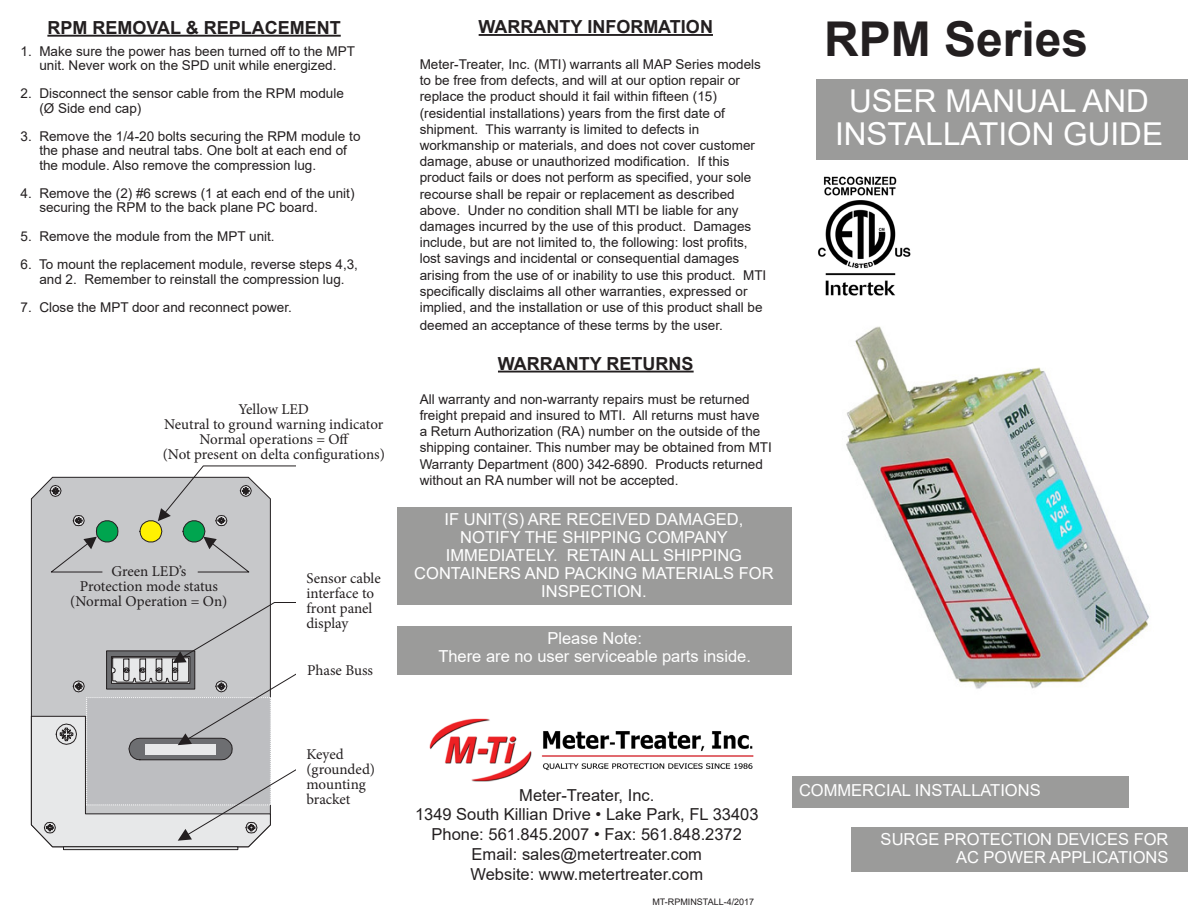
<style>
.page{position:relative;width:1188px;height:918px;background:#fff}
.page>*{position:absolute;margin:0;border:0;box-sizing:border-box;transform-origin:0 0}
.t1{font:700 48px "Arial";color:#231f20}
.t2{font:31.5px "Arial";color:#fff}
.t3{font:700 18px "Arial";color:#231f20}
.t4{font:16.5px/18px "Arial";color:#fff;text-align:center}
.t5{font:16.5px "Arial";color:#231f20}
.t6{font:15px/15px "Minion Pro";color:#231f20}
.t7{font:13.5px/16.2px "Arial";color:#231f20}
.t8{font:9px "Arial";color:#231f20}
</style>
<div class="page">
<img style="left:846px;top:326px;width:303px;height:363px">
<img style="left:818px;top:176px;width:93px;height:120px">
<div style="left:851px;top:827px;width:337px;height:45px;background:#9b9b9a"></div>
<div style="left:816px;top:79px;width:372px;height:80px;background:#9b9b9a"></div>
<hr style="left:479px;top:34px;width:234px;height:2px;background:#231f20">
<hr style="left:498px;top:371px;width:196px;height:2px;background:#231f20">
<div style="left:397px;top:507px;width:395px;height:98px;background:#9b9b9a"></div>
<img style="left:429px;top:718px;width:325px;height:64px">
<div style="left:397px;top:626px;width:395px;height:49px;background:#9b9b9a"></div>
<div style="left:792px;top:776px;width:337px;height:32px;background:#9b9b9a"></div>
<hr style="left:47px;top:35px;width:294px;height:2px;background:#231f20">
<div style="left:31px;top:477px;width:240px;height:125px;background:#c7c8ca"></div>
<svg style="left:49px;top:485px;width:13px;height:12px"></svg>
<div style="left:63px;top:847px;width:175px;height:3px;background:#e7e8e9;border:1px solid #231f20"></div>
<svg style="left:49px;top:515px;width:69px;height:58px;background:#aab8b2"></svg>
<svg style="left:140px;top:465px;width:156px;height:108px"></svg>
<svg style="left:31px;top:602px;width:265px;height:245px;background:#c6c7c8"></svg>
<p class="t3" style="left:47px;top:15px;width:295px">RPM REMOVAL &amp; REPLACEMENT</p>
<p class="t7" style="left:21px;top:43px;width:336px">1. Make sure the power has been turned off to the MPT</p>
<p class="t7" style="left:39px;top:57px;width:299px">unit. Never work on the SPD unit while energized.</p>
<p class="t7" style="left:21px;top:85px;width:325px">2. Disconnect the sensor cable from the RPM module</p>
<p class="t7" style="left:39px;top:100px;width:104px">(Ø Side end cap)</p>
<p class="t7" style="left:21px;top:128px;width:341px">3. Remove the 1/4-20 bolts securing the RPM module to</p>
<p class="t7" style="left:39px;top:142px;width:309px">the phase and neutral tabs. One bolt at each end of</p>
<p class="t7" style="left:39px;top:157px;width:278px">the module. Also remove the compression lug.</p>
<p class="t7" style="left:21px;top:185px;width:335px">4. Remove the (2) #6 screws (1 at each end of the unit)</p>
<p class="t7" style="left:39px;top:199px;width:280px">securing the RPM to the back plane PC board.</p>
<p class="t7" style="left:21px;top:228px;width:256px">5. Remove the module from the MPT unit.</p>
<p class="t7" style="left:21px;top:256px;width:339px">6. To mount the replacement module, reverse steps 4,3,</p>
<p class="t7" style="left:39px;top:271px;width:307px">and 2. Remember to reinstall the compression lug.</p>
<p class="t7" style="left:21px;top:299px;width:273px">7. Close the MPT door and reconnect power.</p>
<p class="t6" style="left:239px;top:402px;width:72px">Yellow LED</p>
<p class="t6" style="left:164px;top:417px;width:221px">Neutral to ground warning indicator</p>
<p class="t6" style="left:199px;top:432px;width:151px">Normal operations = Off</p>
<p class="t6" style="left:163px;top:447px;width:224px">(Not present on delta configurations)</p>
<p class="t6" style="left:111px;top:564px;width:76px">Green LED’s</p>
<p class="t6" style="left:80px;top:579px;width:140px">Protection mode status</p>
<p class="t6" style="left:70px;top:594px;width:159px">(Normal Operation = On)</p>
<p class="t6" style="left:306px;top:571px;width:76px">Sensor cable interface to front panel display</p>
<p class="t6" style="left:307px;top:663px;width:67px">Phase Buss</p>
<p class="t6" style="left:306px;top:747px;width:70px">Keyed (grounded) mounting bracket</p>
<p class="t3" style="left:479px;top:14px;width:236px">WARRANTY INFORMATION</p>
<p class="t7" style="left:420px;top:56px;width:343px">Meter-Treater, Inc. (MTI) warrants all MAP Series models to be free from defects, and will at our option repair or replace the product should it fail within fifteen (15)</p>
<p class="t7" style="left:420px;top:105px;width:307px">(residential installations) years from the first date of</p>
<p class="t7" style="left:420px;top:121px;width:281px">shipment. This warranty is limited to defects in</p>
<p class="t7" style="left:420px;top:137px;width:337px">workmanship or materials, and does not cover customer damage, abuse or unauthorized modification. If this</p>
<p class="t7" style="left:420px;top:170px;width:333px">product fails or does not perform as specified, your sole</p>
<p class="t7" style="left:420px;top:186px;width:333px">recourse shall be repair or replacement as described above. Under no condition shall MTI be liable for any damages incurred by the use of this product. Damages</p>
<p class="t7" style="left:420px;top:234px;width:348px">include, but are not limited to, the following: lost profits, lost savings and incidental or consequential damages arising from the use of or inability to use this product. MTI specifically disclaims all other warranties, expressed or implied, and the installation or use of this product shall be</p>
<p class="t7" style="left:420px;top:317px;width:305px">deemed an acceptance of these terms by the user.</p>
<p class="t3" style="left:498px;top:351px;width:197px">WARRANTY RETURNS</p>
<p class="t7" style="left:420px;top:391px;width:354px">All warranty and non-warranty repairs must be returned freight prepaid and insured to MTI. All returns must have<br>a Return Authorization (RA) number on the outside of the shipping container. This number may be obtained from MTI Warranty Department (800) 342-6890. Products returned without an RA number will not be accepted.</p>
<p class="t4" style="left:445px;top:510px;width:300px">IF UNIT(S) ARE RECEIVED DAMAGED,</p>
<p class="t4" style="left:460px;top:528px;width:269px">NOTIFY THE SHIPPING COMPANY</p>
<p class="t4" style="left:446px;top:546px;width:298px">IMMEDIATELY. RETAIN ALL SHIPPING</p>
<p class="t4" style="left:414px;top:564px;width:361px">CONTAINERS AND PACKING MATERIALS FOR<br>INSPECTION.</p>
<p class="t4" style="left:547px;top:629px;width:96px">Please Note:</p>
<p class="t4" style="left:438px;top:647px;width:314px">There are no user serviceable parts inside.</p>
<p class="t1" style="left:824px;top:5px;width:266px">RPM Series</p>
<p class="t2" style="left:849px;top:79px;width:301px">USER MANUAL AND</p>
<p class="t2" style="left:835px;top:112px;width:329px">INSTALLATION GUIDE</p>
<p class="t5" style="left:519px;top:784px;width:137px">Meter-Treater, Inc.</p>
<p class="t5" style="left:415px;top:803px;width:345px">1349 South Killian Drive • Lake Park, FL 33403</p>
<p class="t5" style="left:432px;top:823px;width:312px">Phone: 561.845.2007 • Fax: 561.848.2372</p>
<p class="t5" style="left:472px;top:843px;width:232px">Email: sales@metertreater.com</p>
<p class="t5" style="left:471px;top:863px;width:234px">Website: www.metertreater.com</p>
<p class="t8" style="left:652px;top:896px;width:103px">MT-RPMINSTALL-4/2017</p>
<p class="t4" style="left:799px;top:781px;width:243px">COMMERCIAL INSTALLATIONS</p>
<p class="t4" style="left:881px;top:830px;width:289px">SURGE PROTECTION DEVICES FOR</p>
<p class="t4" style="left:956px;top:848px;width:214px">AC POWER APPLICATIONS</p>
</div>
